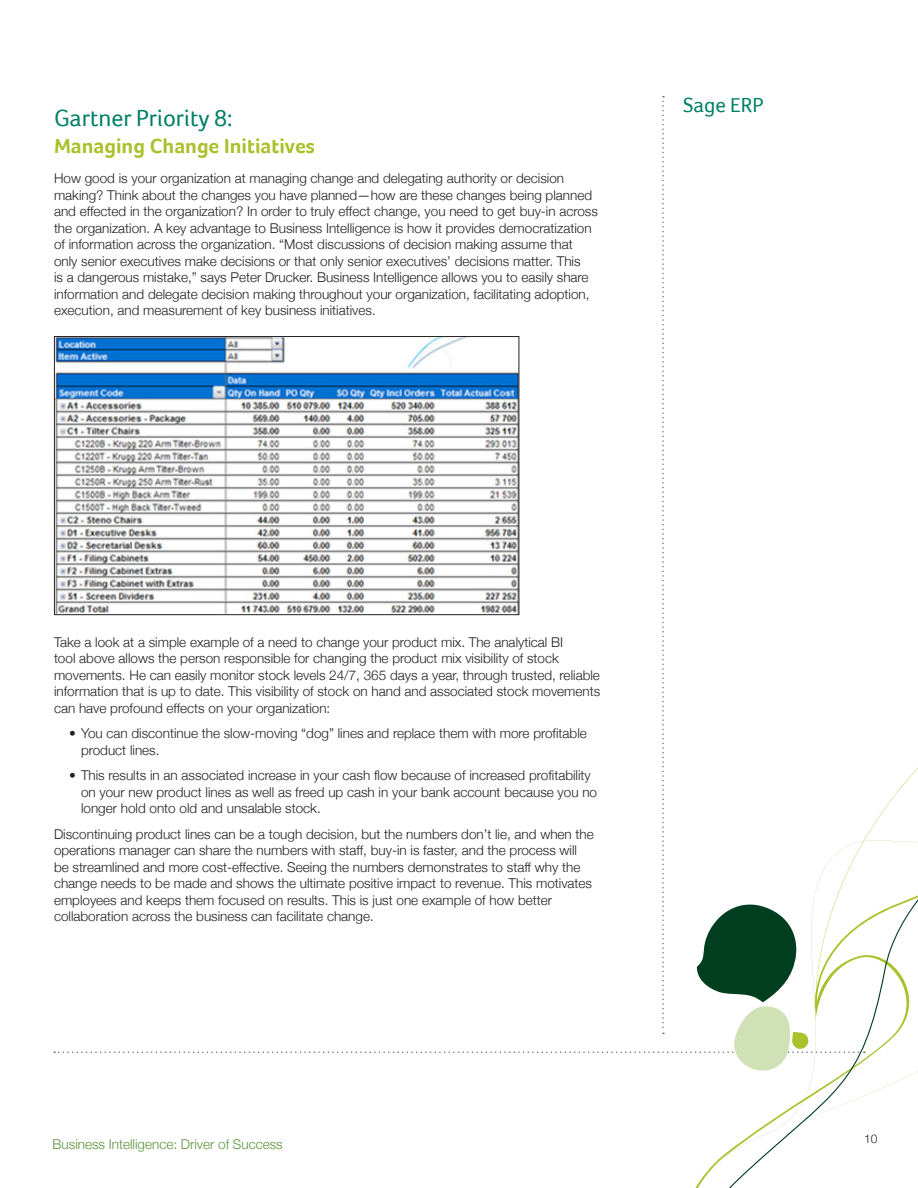
<style>
.page{position:relative;width:918px;height:1188px;background:#fff}
.page>*{position:absolute;margin:0;border:0;box-sizing:border-box;transform-origin:0 0}
.t1{font:24px "Foco";color:#008066}
.t2{font:700 21px "Foco";color:#aac12c}
.t3{font:21px "Foco";color:#008066}
.Body{font:300 13.5px/16.5px "Helvetica Neue";color:#231f20}
.t4{font:300 13.5px "Helvetica Neue";color:#59923a}
.t5{font:300 12px "Helvetica Neue";color:#231f20}
</style>
<div class="page">
<svg style="left:658px;top:773px;width:260px;height:415px"></svg>
<img style="left:56px;top:338px;width:461px;height:275px">
<div style="left:54px;top:336px;width:465px;height:279px;border:1px solid #231f20"></div>
<h2 class="t1" style="left:54px;top:104px;width:180px">Gartner Priority 8:</h2>
<h2 class="t2" style="left:54px;top:134px;width:262px">Managing Change Initiatives</h2>
<p class="Body" style="left:54px;top:170px;width:545px">How good is your organization at managing change and delegating authority or decision making? Think about the changes you have planned—how are these changes being planned and effected in the organization? In order to truly effect change, you need to get buy-in across the organization. A key advantage to Business Intelligence is how it provides democratization of information across the organization. “Most discussions of decision making assume that only senior executives make decisions or that only senior executives’ decisions matter. This<br>is a dangerous mistake,” says Peter Drucker. Business Intelligence allows you to easily share information and delegate decision making throughout your organization, facilitating adoption, execution, and measurement of key business initiatives.</p>
<h2 class="t3" style="left:683px;top:93px;width:82px">Sage ERP</h2>
<p class="Body" style="left:54px;top:633px;width:548px">Take a look at a simple example of a need to change your product mix. The analytical BI<br>tool above allows the person responsible for changing the product mix visibility of stock movements. He can easily monitor stock levels 24/7, 365 days a year, through trusted, reliable information that is up to date. This visibility of stock on hand and associated stock movements can have profound effects on your organization:</p>
<p class="Body" style="left:81px;top:725px;width:507px;text-indent:-12px">• You can discontinue the slow-moving “dog” lines and replace them with more profitable product lines.</p>
<p class="Body" style="left:81px;top:767px;width:518px;text-indent:-12px">• This results in an associated increase in your cash flow because of increased profitability on your new product lines as well as freed up cash in your bank account because you no longer hold onto old and unsalable stock.</p>
<p class="Body" style="left:54px;top:825px;width:541px">Discontinuing product lines can be a tough decision, but the numbers don’t lie, and when the operations manager can share the numbers with staff, buy-in is faster, and the process will be streamlined and more cost-effective. Seeing the numbers demonstrates to staff why the change needs to be made and shows the ultimate positive impact to revenue. This motivates employees and keeps them focused on results. This is just one example of how better collaboration across the business can facilitate change.</p>
<p class="t4" style="left:53px;top:1136px;width:232px">Business Intelligence: Driver of Success</p>
<p class="t5" style="left:864px;top:1132px;width:15px">10</p>
</div>
